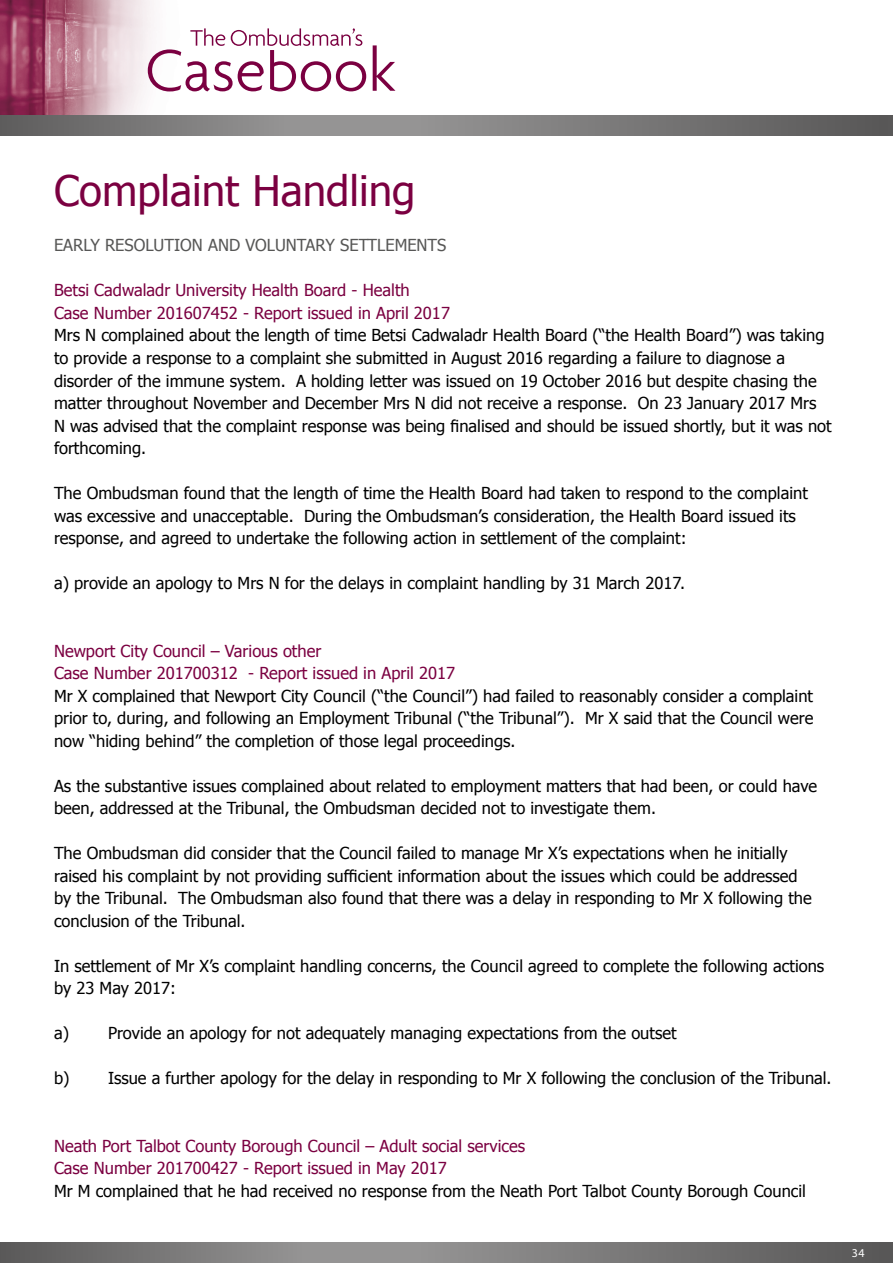
<style>
.page{position:relative;width:893px;height:1263px;background:#fff}
.page>*{position:absolute;margin:0;border:0;box-sizing:border-box;transform-origin:0 0}
.t1{font:42px "Tahoma";color:#7b0041}
.t2{font:16.5px/22.5px "Tahoma";color:#000}
.t3{font:16.5px/22.5px "Tahoma";color:#7b0041}
.t4{font:16.5px "Tahoma";color:#575756}
.t5{font:12px "Myriad Pro";color:#fff}
</style>
<div class="page">
<img style="left:0;top:0;width:396px;height:115px">
<svg style="left:0;top:115px;width:887px;height:21px;background:#7b7a7a"></svg>
<svg style="left:0;top:1242px;width:893px;height:21px;background:#7a7979"></svg>
<svg style="left:373px;top:45px;width:22px;height:46px"></svg>
<svg style="left:148px;top:28px;width:218px;height:63px"></svg>
<h1 class="t1" style="left:54px;top:163px;width:363px">Complaint Handling</h1>
<p class="t4" style="left:54px;top:234px;width:394px">EARLY RESOLUTION AND VOLUNTARY SETTLEMENTS</p>
<p class="t3" style="left:54px;top:278px;width:397px">Betsi Cadwaladr University Health Board - Health<br>Case Number 201607452 - Report issued in April 2017</p>
<p class="t2" style="left:54px;top:323px;width:779px">Mrs N complained about the length of time Betsi Cadwaladr Health Board (“the Health Board”) was taking to provide a response to a complaint she submitted in August 2016 regarding a failure to diagnose a disorder of the immune system. A holding letter was issued on 19 October 2016 but despite chasing the matter throughout November and December Mrs N did not receive a response. On 23 January 2017 Mrs<br>N was advised that the complaint response was being finalised and should be issued shortly, but it was not forthcoming.</p>
<p class="t2" style="left:54px;top:481px;width:755px">The Ombudsman found that the length of time the Health Board had taken to respond to the complaint was excessive and unacceptable. During the Ombudsman’s consideration, the Health Board issued its response, and agreed to undertake the following action in settlement of the complaint:</p>
<p class="t2" style="left:54px;top:571px;width:633px">a) provide an apology to Mrs N for the delays in complaint handling by 31 March 2017.</p>
<p class="t3" style="left:54px;top:638px;width:403px">Newport City Council – Various other<br>Case Number 201700312 - Report issued in April 2017</p>
<p class="t2" style="left:54px;top:684px;width:761px;text-align:justify">Mr X complained that Newport City Council (“the Council”) had failed to reasonably consider a complaint prior to, during, and following an Employment Tribunal (“the Tribunal”). Mr X said that the Council were now “hiding behind” the completion of those legal proceedings.</p>
<p class="t2" style="left:54px;top:774px;width:765px">As the substantive issues complained about related to employment matters that had been, or could have been, addressed at the Tribunal, the Ombudsman decided not to investigate them.</p>
<p class="t2" style="left:54px;top:841px;width:759px">The Ombudsman did consider that the Council failed to manage Mr X’s expectations when he initially raised his complaint by not providing sufficient information about the issues which could be addressed by the Tribunal. The Ombudsman also found that there was a delay in responding to Mr X following the conclusion of the Tribunal.</p>
<p class="t2" style="left:54px;top:954px;width:772px">In settlement of Mr X’s complaint handling concerns, the Council agreed to complete the following actions by 23 May 2017:</p>
<p class="t2" style="left:54px;top:1021px;width:624px">a) Provide an apology for not adequately managing expectations from the outset</p>
<p class="t2" style="left:54px;top:1066px;width:779px">b) Issue a further apology for the delay in responding to Mr X following the conclusion of the Tribunal.</p>
<p class="t3" style="left:54px;top:1134px;width:473px">Neath Port Talbot County Borough Council – Adult social services<br>Case Number 201700427 - Report issued in May 2017</p>
<p class="t2" style="left:54px;top:1179px;width:754px">Mr M complained that he had received no response from the Neath Port Talbot County Borough Council</p>
<p class="t5" style="left:852px;top:1245px;width:14px">34</p>
</div>
